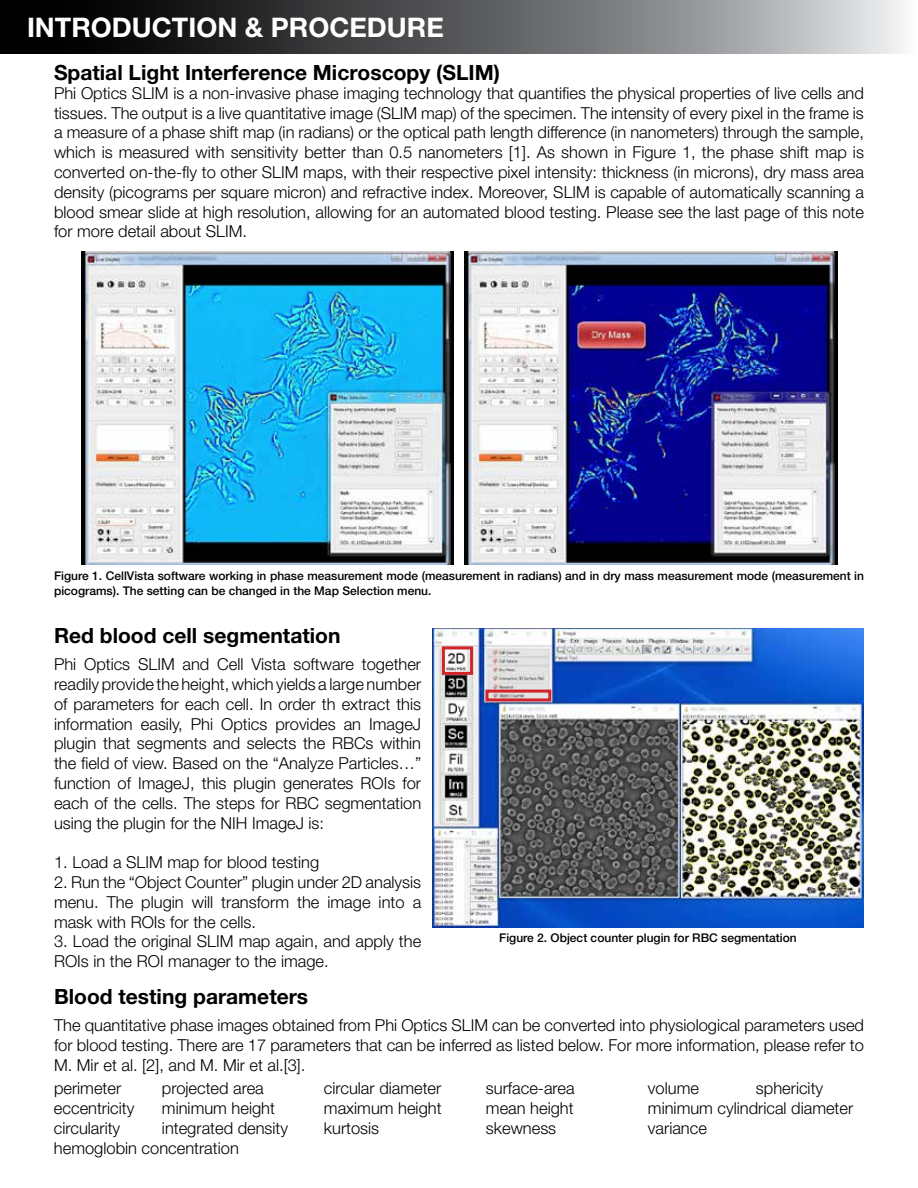
<style>
.page{position:relative;width:918px;height:1188px;background:#fff}
.page>*{position:absolute;margin:0;border:0;box-sizing:border-box;transform-origin:0 0}
.t1{font:700 27px "Helvetica Neue LT Pro";color:#fff}
.t2{font:700 21px "Helvetica Neue LT Pro";color:#000}
.t3{font:300 16.5px/19.8px "Helvetica Neue LT Pro";color:#000;text-align:justify}
.t4{font:500 12px/14.4px "Helvetica Neue LT Pro";color:#000}
</style>
<div class="page">
<img style="left:464px;top:252px;width:373px;height:312px">
<img style="left:81px;top:252px;width:373px;height:312px">
<img style="left:432px;top:628px;width:432px;height:300px">
<svg style="left:0;top:0;width:905px;height:54px;background:#5d5e5f"></svg>
<div style="left:442px;top:646px;width:31px;height:29px;border:3px solid #d2232a"></div>
<div style="left:485px;top:690px;width:66px;height:11px;border:3px solid #d2232a"></div>
<h1 class="t1" style="left:27px;top:10px;width:418px">INTRODUCTION &amp; PROCEDURE</h1>
<p class="t2" style="left:54px;top:59px;width:447px">Spatial Light Interference Microscopy (SLIM)</p>
<p class="t3" style="left:54px;top:83px;width:812px">Phi Optics SLIM is a non-invasive phase imaging technology that quantifies the physical properties of live cells and tissues. The output is a live quantitative image (SLIM map) of the specimen. The intensity of every pixel in the frame is a measure of a phase shift map (in radians) or the optical path length difference (in nanometers) through the sample, which is measured with sensitivity better than 0.5 nanometers [1]. As shown in Figure 1, the phase shift map is converted on-the-fly to other SLIM maps, with their respective pixel intensity: thickness (in microns), dry mass area density (picograms per square micron) and refractive index. Moreover, SLIM is capable of automatically scanning a blood smear slide at high resolution, allowing for an automated blood testing. Please see the last page of this note for more detail about SLIM.</p>
<p class="t4" style="left:54px;top:569px;width:812px">Figure 1. CellVista software working in phase measurement mode (measurement in radians) and in dry mass measurement mode (measurement in picograms). The setting can be changed in the Map Selection menu.</p>
<p class="t2" style="left:54px;top:623px;width:288px">Red blood cell segmentation</p>
<p class="t3" style="left:54px;top:654px;width:369px">Phi Optics SLIM and Cell Vista software together readily provide the height, which yields a large number of parameters for each cell. In order th extract this information easily, Phi Optics provides an ImageJ plugin that segments and selects the RBCs within the field of view. Based on the “Analyze Particles…” function of ImageJ, this plugin generates ROIs for each of the cells. The steps for RBC segmentation using the plugin for the NIH ImageJ is:</p>
<p class="t3" style="left:54px;top:852px;width:267px">1. Load a SLIM map for blood testing</p>
<p class="t3" style="left:54px;top:872px;width:369px">2. Run the “Object Counter” plugin under 2D analysis menu. The plugin will transform the image into a mask with ROIs for the cells.</p>
<p class="t3" style="left:54px;top:931px;width:369px">3. Load the original SLIM map again, and apply the<br>ROIs in the ROI manager to the image.</p>
<p class="t4" style="left:499px;top:931px;width:299px">Figure 2. Object counter plugin for RBC segmentation</p>
<p class="t2" style="left:54px;top:984px;width:256px">Blood testing parameters</p>
<p class="t3" style="left:54px;top:1015px;width:812px">The quantitative phase images obtained from Phi Optics SLIM can be converted into physiological parameters used for blood testing. There are 17 parameters that can be inferred as listed below. For more information, please refer to M. Mir et al. [2], and M. Mir et al.[3].</p>
<p class="t3" style="left:54px;top:1078px;width:69px">perimeter</p>
<p class="t3" style="left:162px;top:1078px;width:103px">projected area</p>
<p class="t3" style="left:324px;top:1078px;width:119px">circular diameter</p>
<p class="t3" style="left:486px;top:1078px;width:90px">surface-area</p>
<p class="t3" style="left:648px;top:1078px;width:53px">volume</p>
<p class="t3" style="left:756px;top:1078px;width:69px">sphericity</p>
<p class="t3" style="left:54px;top:1098px;width:82px">eccentricity</p>
<p class="t3" style="left:162px;top:1098px;width:115px">minimum height</p>
<p class="t3" style="left:324px;top:1098px;width:119px">maximum height</p>
<p class="t3" style="left:486px;top:1098px;width:89px">mean height</p>
<p class="t3" style="left:648px;top:1098px;width:207px">minimum cylindrical diameter</p>
<p class="t3" style="left:54px;top:1118px;width:68px">circularity</p>
<p class="t3" style="left:162px;top:1118px;width:128px">integrated density</p>
<p class="t3" style="left:324px;top:1118px;width:57px">kurtosis</p>
<p class="t3" style="left:486px;top:1118px;width:72px">skewness</p>
<p class="t3" style="left:648px;top:1118px;width:61px">variance</p>
<p class="t3" style="left:54px;top:1138px;width:186px">hemoglobin concentration</p>
</div>
